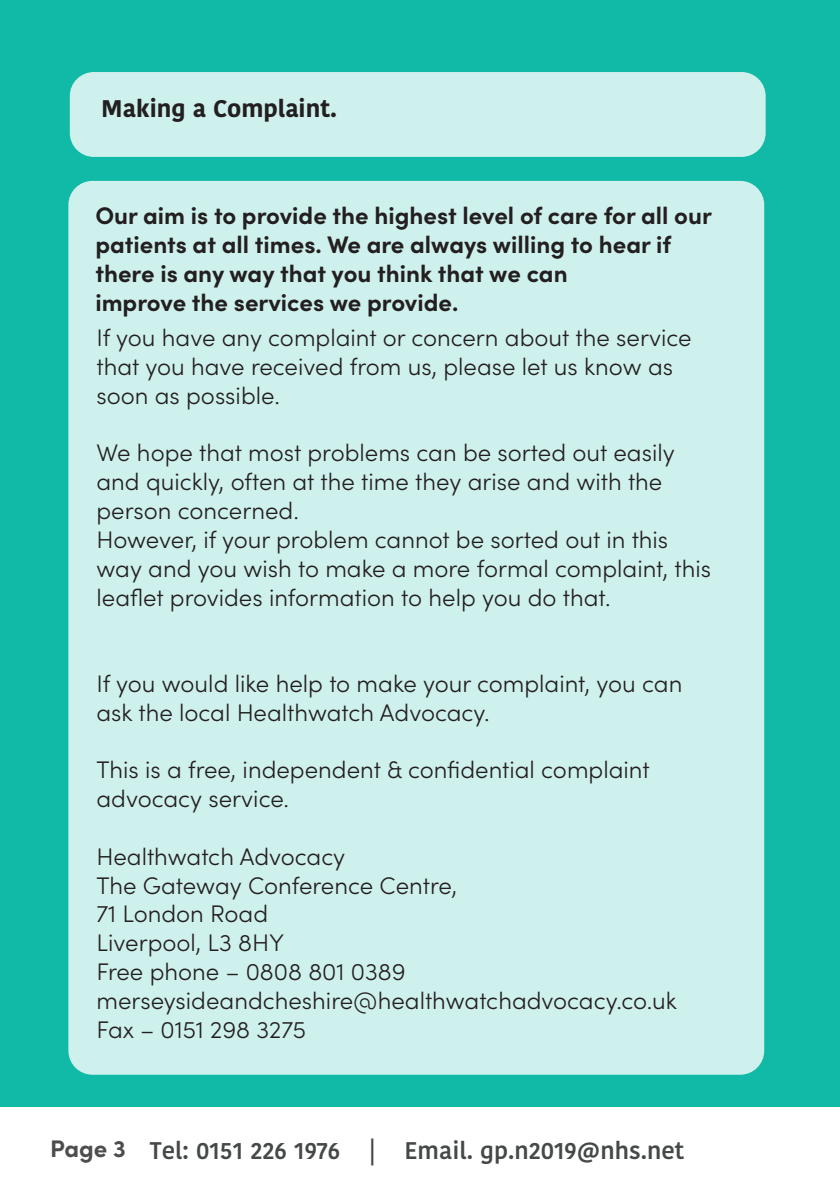
<style>
.page{position:relative;width:840px;height:1191px;background:#fff}
.page>*{position:absolute;margin:0;border:0;box-sizing:border-box;transform-origin:0 0}
.t1{font:300 24px/28.8px "Sofia Pro";color:#231f20}
.t2{font:700 24px/28.8px "Sofia Pro";color:#231f20}
.t3{font:600 24px "Kohinoor Telugu";color:#454849}
.t4{font:700 24px "Kohinoor Telugu";color:#231f20}
.t5{font:700 24px "Sofia Pro";color:#4d4d4d}
</style>
<div class="page">
<div style="left:0;top:0;width:837px;height:1106px;background:#11baa6"></div>
<div style="left:70px;top:72px;width:695px;height:85px;background:#cff1ed;border-radius:24px"></div>
<hr style="left:837px;top:0;width:2px;height:1106px;background:#11baa6">
<div style="left:68px;top:181px;width:695px;height:893px;background:#cff1ed;border-radius:24px"></div>
<p class="t4" style="left:101px;top:94px;width:237px">Making a Complaint.</p>
<p class="t2" style="left:95px;top:199px;width:617px">Our aim is to provide the highest level of care for all our patients at all times. We are always willing to hear if there is any way that you think that we can</p>
<p class="t2" style="left:95px;top:286px;width:364px">improve the services we provide.</p>
<p class="t1" style="left:96px;top:322px;width:596px">If you have any complaint or concern about the service that you have received from us, please let us know as soon as possible.</p>
<p class="t1" style="left:96px;top:437px;width:579px">We hope that most problems can be sorted out easily and quickly, often at the time they arise and with the person concerned.</p>
<p class="t1" style="left:96px;top:524px;width:615px">However, if your problem cannot be sorted out in this way and you wish to make a more formal complaint, this leaflet provides information to help you do that.</p>
<p class="t1" style="left:96px;top:668px;width:587px">If you would like help to make your complaint, you can ask the local Healthwatch Advocacy.</p>
<p class="t1" style="left:96px;top:754px;width:554px">This is a free, independent &amp; confidential complaint advocacy service.</p>
<p class="t1" style="left:96px;top:840px;width:250px">Healthwatch Advocacy</p>
<p class="t1" style="left:96px;top:869px;width:362px">The Gateway Conference Centre,</p>
<p class="t1" style="left:96px;top:898px;width:173px">71 London Road</p>
<p class="t1" style="left:96px;top:927px;width:189px">Liverpool, L3 8HY</p>
<p class="t1" style="left:96px;top:956px;width:310px">Free phone – 0808 801 0389</p>
<p class="t1" style="left:96px;top:984px;width:581px">merseysideandcheshire@healthwatchadvocacy.co.uk</p>
<p class="t1" style="left:96px;top:1013px;width:211px">Fax – 0151 298 3275</p>
<p class="t5" style="left:50px;top:1130px;width:77px">Page 3</p>
<p class="t3" style="left:150px;top:1136px;width:535px">Tel: 0151 226 1976 | Email. gp.n2019@nhs.net</p>
</div>
